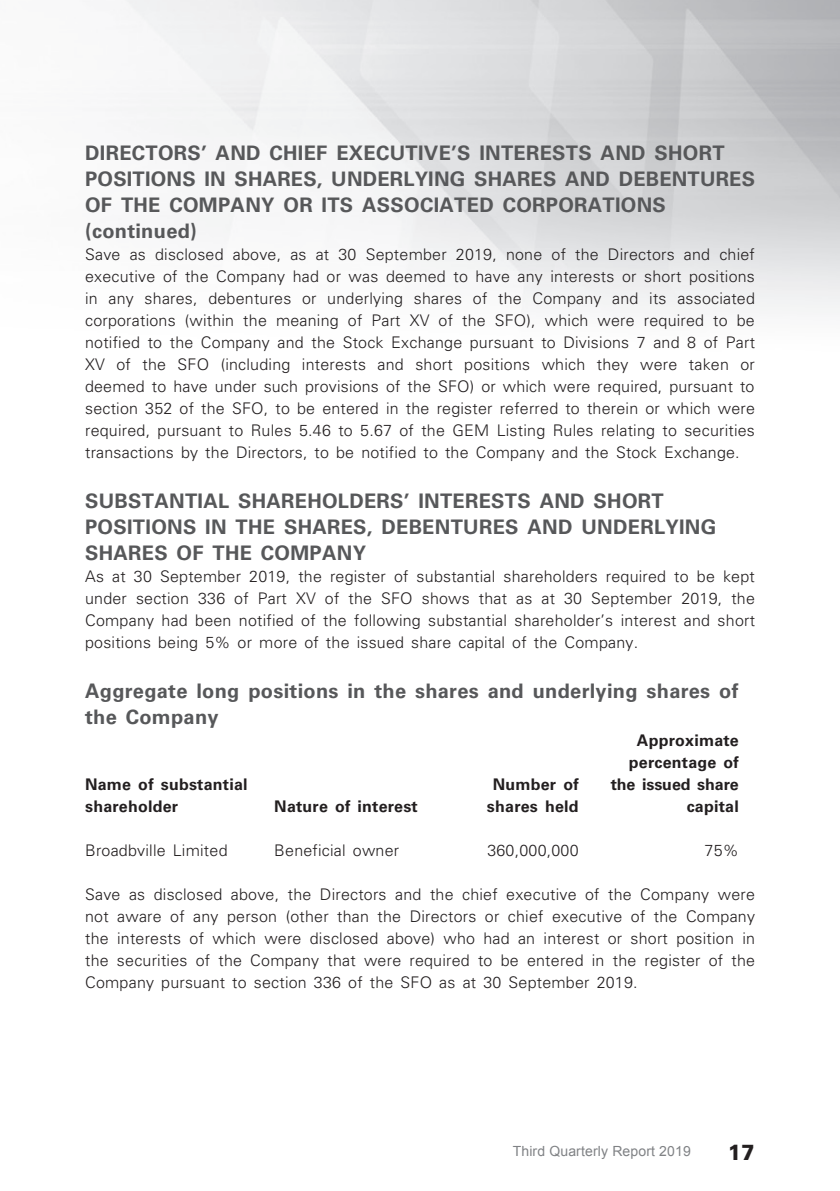
<style>
.page{position:relative;width:840px;height:1191px;background:#fff}
.page>*{position:absolute;margin:0;border:0;box-sizing:border-box;transform-origin:0 0}
.t1{font:900 22px "Univers LT Std";color:#231f20;scale:.9 1}
._03_H1{font:700 20px/26px "Univers LT Std";letter-spacing:.015em;color:#57585a}
._04___H2{font:700 20px/26px "Univers LT Std";letter-spacing:.015em;color:#57585a}
._01_Body_Text{font:300 16px/22px "Univers LT Std";letter-spacing:.015em;color:#231f20;text-align:justify}
._01_Body_Text-2{font:700 16px/22px "Univers LT Std";letter-spacing:.015em;color:#231f20;text-align:center}
._15_Table_Stub{font:700 16px/22px "Univers LT Std";letter-spacing:.015em;color:#231f20}
._15_Table_Stub-2{font:300 16px "Univers LT Std";letter-spacing:.015em;color:#231f20}
.t2{font:14px "Arial";letter-spacing:.01em;color:#808285}
</style>
<div class="page">
<p class="_03_H1" style="left:85px;top:140px;width:671px">DIRECTORS’ AND CHIEF EXECUTIVE’S INTERESTS AND SHORT POSITIONS IN SHARES, UNDERLYING SHARES AND DEBENTURES OF THE COMPANY OR ITS ASSOCIATED CORPORATIONS (continued)</p>
<p class="_01_Body_Text" style="left:85px;top:243px;width:671px">Save as disclosed above, as at 30 September 2019, none of the Directors and chief executive of the Company had or was deemed to have any interests or short positions in any shares, debentures or underlying shares of the Company and its associated corporations (within the meaning of Part XV of the SFO), which were required to be notified to the Company and the Stock Exchange pursuant to Divisions 7 and 8 of Part XV of the SFO (including interests and short positions which they were taken or deemed to have under such provisions of the SFO) or which were required, pursuant to section 352 of the SFO, to be entered in the register referred to therein or which were required, pursuant to Rules 5.46 to 5.67 of the GEM Listing Rules relating to securities transactions by the Directors, to be notified to the Company and the Stock Exchange.</p>
<p class="_03_H1" style="left:85px;top:488px;width:632px">SUBSTANTIAL SHAREHOLDERS’ INTERESTS AND SHORT<br>POSITIONS IN THE SHARES, DEBENTURES AND UNDERLYING<br>SHARES OF THE COMPANY</p>
<p class="_01_Body_Text" style="left:85px;top:565px;width:671px">As at 30 September 2019, the register of substantial shareholders required to be kept under section 336 of Part XV of the SFO shows that as at 30 September 2019, the Company had been notified of the following substantial shareholder’s interest and short positions being 5% or more of the issued share capital of the Company.</p>
<p class="_04___H2" style="left:85px;top:678px;width:654px">Aggregate long positions in the shares and underlying shares of the Company</p>
<p class="_15_Table_Stub" style="left:85px;top:774px;width:164px">Name of substantial shareholder</p>
<p class="_15_Table_Stub" style="left:274px;top:796px;width:145px">Nature of interest</p>
<p class="_01_Body_Text-2" style="left:486px;top:774px;width:93px">Number of shares held</p>
<p class="_01_Body_Text-2" style="left:610px;top:730px;width:130px;text-align:right">Approximate percentage of the issued share capital</p>
<p class="_15_Table_Stub-2" style="left:85px;top:841px;width:144px">Broadbville Limited</p>
<p class="_15_Table_Stub-2" style="left:274px;top:841px;width:126px">Beneficial owner</p>
<p class="_01_Body_Text" style="left:487px;top:839px;width:93px">360,000,000</p>
<p class="_01_Body_Text" style="left:704px;top:839px;width:36px">75%</p>
<p class="_01_Body_Text" style="left:85px;top:883px;width:671px">Save as disclosed above, the Directors and the chief executive of the Company were not aware of any person (other than the Directors or chief executive of the Company the interests of which were disclosed above) who had an interest or short position in the securities of the Company that were required to be entered in the register of the Company pursuant to section 336 of the SFO as at 30 September 2019.</p>
<p class="t2" style="left:512px;top:1141px;width:179px">Third Quarterly Report 2019</p>
<h1 class="t1" style="left:727px;top:1137px;width:31px">17</h1>
</div>
